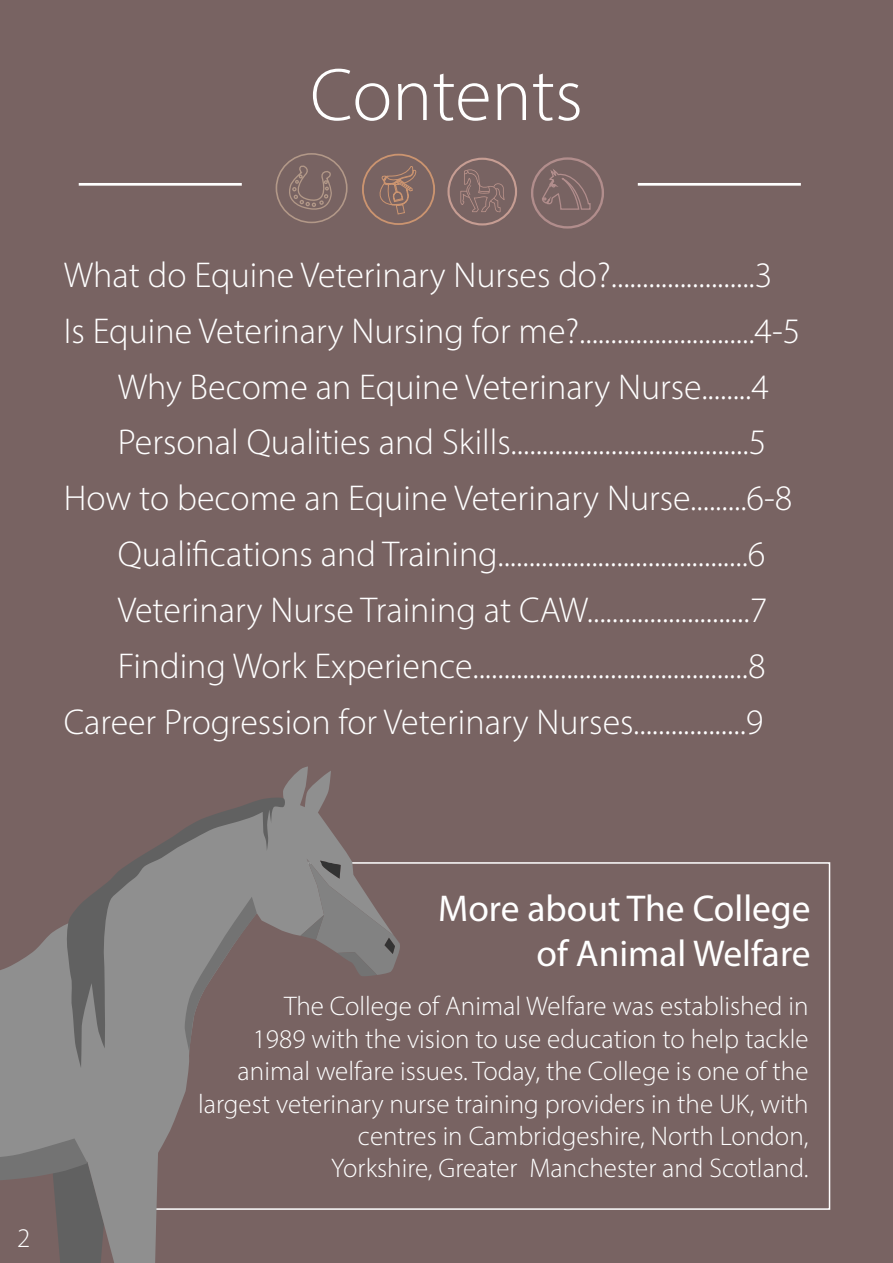
<style>
.page{position:relative;width:893px;height:1263px;background:#786362}
.page>*{position:absolute;margin:0;border:0;box-sizing:border-box;transform-origin:0 0}
.t1{font:300 75px "Myriad Pro";color:#fff}
.t2{font:37.5px/45px "Myriad Pro";color:#fff;text-align:right}
.t3{font:300 36px "Myriad Pro";color:#fff}
.t4{font:300 27px/32.4px "Myriad Pro";color:#fff;text-align:right}
</style>
<div class="page">
<svg style="left:0;top:766px;width:400px;height:497px"></svg>
<svg style="left:300px;top:859px;width:100px;height:118px"></svg>
<svg style="left:66px;top:797px;width:219px;height:271px;fill:#8f8f8f"></svg>
<svg style="left:0;top:1138px;width:106px;height:125px"></svg>
<svg style="left:184px;top:897px;width:73px;height:155px"></svg>
<div style="left:531px;top:157px;width:73px;height:72px;border:2px solid #b18d8c;border-radius:50%"></div>
<svg style="left:276px;top:153px;width:72px;height:70px"></svg>
<svg style="left:362px;top:153px;width:73px;height:72px"></svg>
<div style="left:447px;top:158px;width:70px;height:67px;border:2px solid #c69d93;border-radius:50%"></div>
<hr style="left:79px;top:183px;width:163px;height:3px;background:#fff">
<hr style="left:638px;top:183px;width:163px;height:3px;background:#fff">
<svg style="left:541px;top:161px;width:50px;height:49px"></svg>
<svg style="left:460px;top:169px;width:45px;height:44px"></svg>
<p class="t1" style="left:310px;top:50px;width:274px">Contents</p>
<p class="t3" style="left:64px;top:253px;width:710px">What do Equine Veterinary Nurses do?.......................3</p>
<p class="t3" style="left:64px;top:309px;width:738px">Is Equine Veterinary Nursing for me?............................4-5</p>
<p class="t3" style="left:118px;top:365px;width:653px">Why Become an Equine Veterinary Nurse........4</p>
<p class="t3" style="left:118px;top:421px;width:650px">Personal Qualities and Skills......................................5</p>
<p class="t3" style="left:64px;top:477px;width:730px">How to become an Equine Veterinary Nurse.........6-8</p>
<p class="t3" style="left:118px;top:533px;width:649px">Qualifications and Training........................................6</p>
<p class="t3" style="left:118px;top:589px;width:651px">Veterinary Nurse Training at CAW..........................7</p>
<p class="t3" style="left:118px;top:645px;width:649px">Finding Work Experience............................................8</p>
<p class="t3" style="left:64px;top:701px;width:701px">Career Progression for Veterinary Nurses..................9</p>
<p class="t4" style="left:17px;top:1221px;width:15px">2</p>
<p class="t2" style="left:438px;top:885px;width:374px">More about The College of Animal Welfare</p>
<p class="t4" style="left:198px;top:990px;width:612px">The College of Animal Welfare was established in<br>1989 with the vision to use education to help tackle animal welfare issues. Today, the College is one of the largest veterinary nurse training providers in the UK, with centres in Cambridgeshire, North London,<br>Yorkshire, Greater Manchester and Scotland.</p>
</div>
